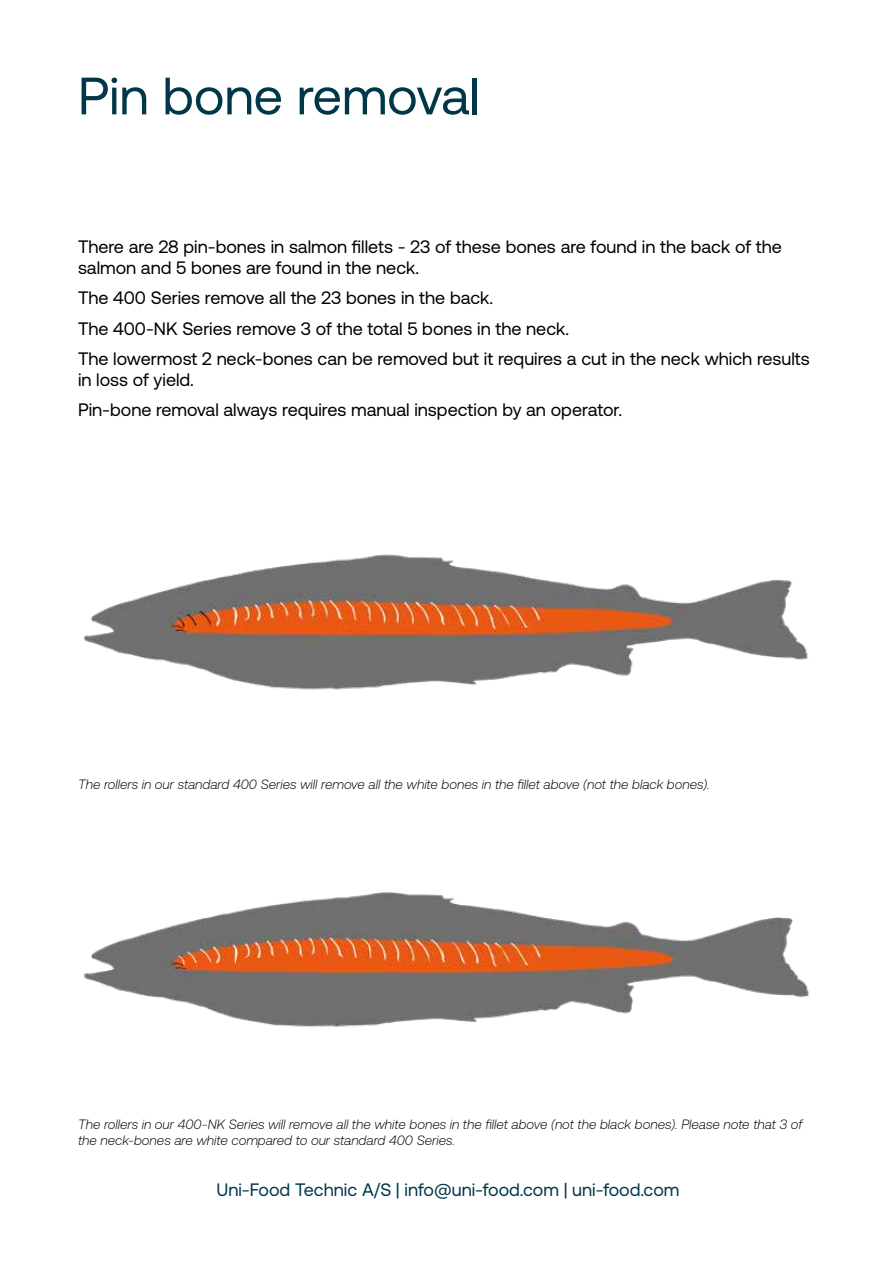
<style>
.page{position:relative;width:893px;height:1263px;background:#fff}
.page>*{position:absolute;margin:0;border:0;box-sizing:border-box;transform-origin:0 0}
.t1{font:52.5px "Aeonik";color:#003849}
.t2{font:18px/30.2px "Aeonik";color:#000}
.t3{font:18px "Aeonik";color:#003849}
.t4{font:italic 300 13.5px/16.2px "Aeonik";color:#000}
</style>
<div class="page">
<img style="left:83px;top:554px;width:725px;height:136px">
<img style="left:83px;top:892px;width:726px;height:136px">
<h1 class="t1" style="left:78px;top:67px;width:403px">Pin bone removal</h1>
<p class="t2" style="left:78px;top:236px;width:705px;line-height:21.6px">There are 28 pin-bones in salmon fillets - 23 of these bones are found in the back of the salmon and 5 bones are found in the neck.</p>
<p class="t2" style="left:78px;top:283px;width:733px">The 400 Series remove all the 23 bones in the back.<br>The 400-NK Series remove 3 of the total 5 bones in the neck.<br>The lowermost 2 neck-bones can be removed but it requires a cut in the neck which results</p>
<p class="t2" style="left:78px;top:365px;width:546px">in loss of yield.<br>Pin-bone removal always requires manual inspection by an operator.</p>
<p class="t4" style="left:78px;top:776px;width:633px">The rollers in our standard 400 Series will remove all the white bones in the fillet above (not the black bones).</p>
<p class="t4" style="left:78px;top:1116px;width:726px">The rollers in our 400-NK Series will remove all the white bones in the fillet above (not the black bones). Please note that 3 of the neck-bones are white compared to our standard 400 Series.</p>
<p class="t3" style="left:216px;top:1179px;width:465px">Uni-Food Technic A/S | info@uni-food.com | uni-food.com</p>
</div>
